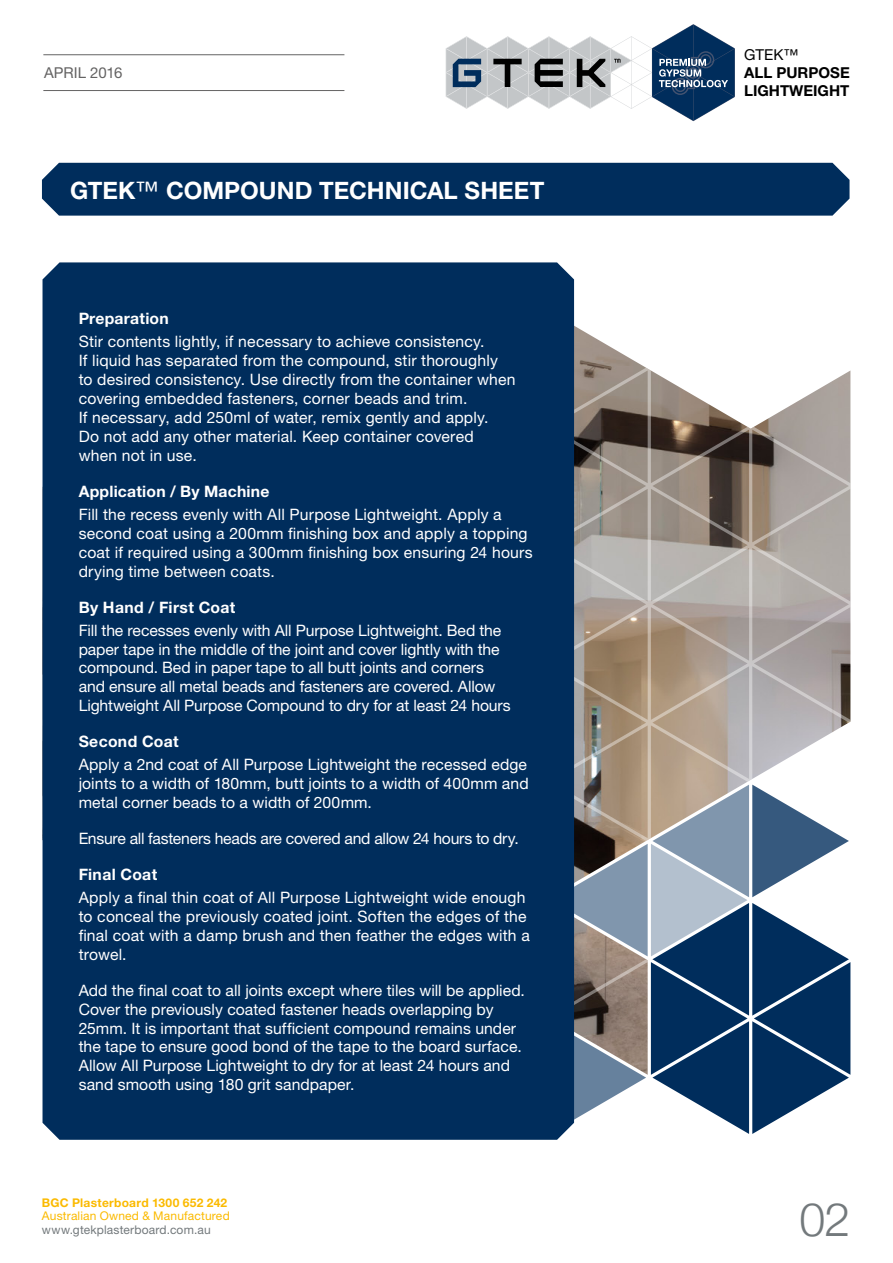
<style>
.page{position:relative;width:893px;height:1263px;background:#fff}
.page>*{position:absolute;margin:0;border:0;box-sizing:border-box;transform-origin:0 0}
.t1{font:300 46.5px "Helvetica Neue";color:#73797c}
.t2{font:700 24px "Helvetica Neue LT";letter-spacing:.005em;color:#fff}
.t3{font:15.75px/18.9px "Helvetica Neue LT";letter-spacing:.005em;color:#fff}
.t4{font:700 15.75px "Helvetica Neue LT";letter-spacing:.015em;color:#fff}
.t5{font:15.75px "Helvetica Neue LT";letter-spacing:-.015em;color:#fff}
.t6{font:700 15px/18px "Helvetica Neue";color:#000}
.t7{font:15px "Helvetica Neue LT";letter-spacing:-.01em;color:#646363}
.t8{font:15px "Helvetica Neue";color:#000}
.t9{font:12px "Helvetica Neue LT";letter-spacing:.015em;color:#fbba00}
.t10{font:12px "Helvetica Neue LT";letter-spacing:.015em;color:#73797c}
.t11{font:700 12px "Helvetica Neue LT";letter-spacing:.02em;color:#fbba00}
.s1{font-family:"Trade Gothic LT Std";font-weight:400}
</style>
<div class="page">
<svg style="left:445px;top:24px;width:290px;height:97px"></svg>
<hr style="left:43px;top:90px;width:301px;height:1px;background:#646363">
<hr style="left:43px;top:54px;width:301px;height:1px;background:#646363">
<div style="left:42px;top:163px;width:807px;height:53px;background:#002d5c"></div>
<svg style="left:574px;top:1075px;width:275px;height:59px"></svg>
<svg style="left:574px;top:310px;width:276px;height:765px"></svg>
<div style="left:43px;top:262px;width:531px;height:878px;background:#002d5c"></div>
<p class="t7" style="left:44px;top:64px;width:80px">APRIL 2016</p>
<h2 class="t2" style="left:70px;top:175px;width:476px">GTEK<span class="s1">™</span> COMPOUND TECHNICAL SHEET</h2>
<p class="t4" style="left:79px;top:309px;width:92px">Preparation</p>
<p class="t3" style="left:79px;top:332px;width:438px">Stir contents lightly, if necessary to achieve consistency.<br>If liquid has separated from the compound, stir thoroughly to desired consistency. Use directly from the container when covering embedded fasteners, corner beads and trim.<br>If necessary, add 250ml of water, remix gently and apply.<br>Do not add any other material. Keep container covered when not in use.</p>
<p class="t4" style="left:79px;top:481px;width:192px">Application / By Machine</p>
<p class="t3" style="left:79px;top:505px;width:456px">Fill the recess evenly with All Purpose Lightweight. Apply a second coat using a 200mm finishing box and apply a topping coat if required using a 300mm finishing box ensuring 24 hours drying time between coats.</p>
<p class="t4" style="left:79px;top:597px;width:158px">By Hand / First Coat</p>
<p class="t3" style="left:79px;top:620px;width:434px">Fill the recesses evenly with All Purpose Lightweight. Bed the paper tape in the middle of the joint and cover lightly with the compound. Bed in paper tape to all butt joints and corners and ensure all metal beads and fasteners are covered. Allow Lightweight All Purpose Compound to dry for at least 24 hours</p>
<p class="t4" style="left:79px;top:732px;width:102px">Second Coat</p>
<p class="t3" style="left:79px;top:755px;width:452px;text-align:justify">Apply a 2nd coat of All Purpose Lightweight the recessed edge joints to a width of 180mm, butt joints to a width of 400mm and metal corner beads to a width of 200mm.</p>
<p class="t5" style="left:79px;top:829px;width:442px">Ensure all fasteners heads are covered and allow 24 hours to dry.</p>
<p class="t4" style="left:79px;top:865px;width:80px">Final Coat</p>
<p class="t3" style="left:79px;top:888px;width:453px">Apply a final thin coat of All Purpose Lightweight wide enough to conceal the previously coated joint. Soften the edges of the final coat with a damp brush and then feather the edges with a trowel.</p>
<p class="t3" style="left:79px;top:980px;width:448px">Add the final coat to all joints except where tiles will be applied.<br>Cover the previously coated fastener heads overlapping by 25mm. It is important that sufficient compound remains under the tape to ensure good bond of the tape to the board surface.<br>Allow All Purpose Lightweight to dry for at least 24 hours and sand smooth using 180 grit sandpaper.</p>
<p class="t11" style="left:42px;top:1195px;width:187px">BGC Plasterboard 1300 652 242</p>
<p class="t9" style="left:42px;top:1209px;width:189px">Australian Owned &amp; Manufactured</p>
<p class="t10" style="left:42px;top:1222px;width:170px">www.gtekplasterboard.com.au</p>
<p class="t8" style="left:744px;top:44px;width:56px">GTEK™</p>
<p class="t6" style="left:744px;top:64px;width:107px">ALL PURPOSE<br>LIGHTWEIGHT</p>
<h1 class="t1" style="left:799px;top:1182px;width:53px">02</h1>
</div>
